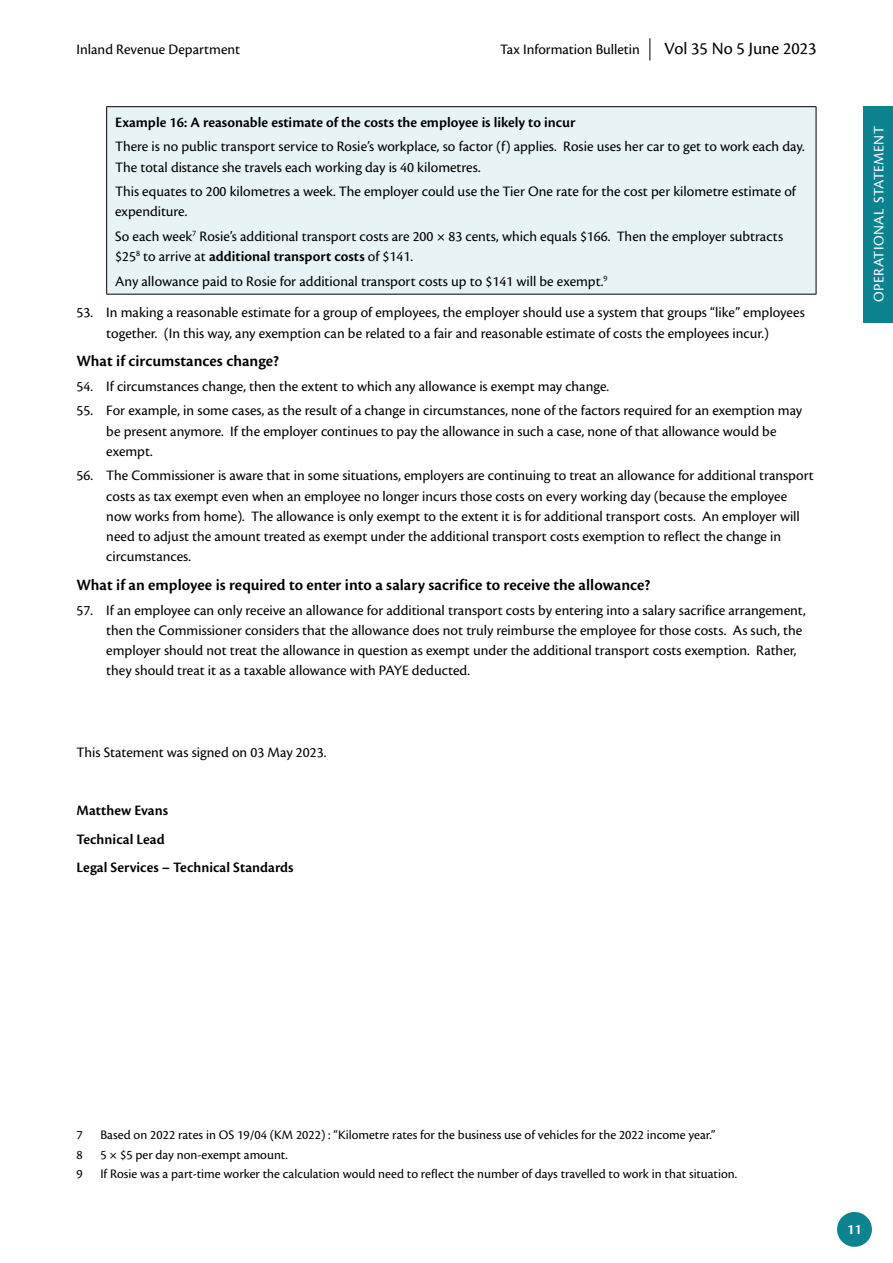
<style>
.page{position:relative;width:893px;height:1263px;background:#fff}
.page>*{position:absolute;margin:0;border:0;box-sizing:border-box;transform-origin:0 0}
.t1{font:18px "Cronos Pro";color:#000}
.t2{font:600 16.5px "Cronos Pro";color:#000}
.t3{font:15px/20.2px "Cronos Pro";color:#000}
.t4{font:600 15px/28.8px "Cronos Pro";color:#000}
.t5{font:15px "Cronos Pro";letter-spacing:.025em;color:#fff}
.t6{font:600 15px "Cronos Pro";color:#fff}
.t7{font:13.5px "Cronos Pro";color:#000}
.s1{font-weight:600}
</style>
<div class="page">
<div style="left:863px;top:106px;width:30px;height:217px;background:#0d8390"></div>
<div style="left:107px;top:107px;width:709px;height:187px;background:#e7f3f4"></div>
<hr style="left:106px;top:106px;width:710px;height:1px;background:#000">
<hr style="left:106px;top:107px;width:1px;height:187px;background:#000">
<hr style="left:816px;top:107px;width:1px;height:187px;background:#000">
<hr style="left:106px;top:294px;width:710px;height:1px;background:#000">
<svg style="left:649px;top:38px;width:1px;height:23px"></svg>
<div style="left:837px;top:1212px;width:35px;height:35px;background:#0d8390;border-radius:50%"></div>
<p class="t3" style="left:77px;top:39px;width:165px">Inland Revenue Department</p>
<p class="t1" style="left:664px;top:38px;width:154px">Vol 35 No 5 June 2023</p>
<p class="t3" style="left:500px;top:39px;width:141px">Tax Information Bulletin</p>
<p class="t4" style="left:115px;top:108px;width:462px">Example 16: A reasonable estimate of the costs the employee is likely to incur</p>
<p class="t3" style="left:115px;top:137px;width:691px">There is no public transport service to Rosie’s workplace, so factor (f) applies. Rosie uses her car to get to work each day.<br>The total distance she travels each working day is 40 kilometres.</p>
<p class="t3" style="left:115px;top:181px;width:682px">This equates to 200 kilometres a week. The employer could use the Tier One rate for the cost per kilometre estimate of expenditure.</p>
<p class="t3" style="left:115px;top:226px;width:669px">So each week<sup>7</sup> Rosie’s additional transport costs are 200 × 83 cents, which equals $166. Then the employer subtracts $25<sup>8</sup> to arrive at <span class="s1">additional transport costs</span> of $141.</p>
<p class="t3" style="left:115px;top:271px;width:494px">Any allowance paid to Rosie for additional transport costs up to $141 will be exempt.<sup>9</sup></p>
<p class="t3" style="left:77px;top:303px;width:730px;text-align:center">53. In making a reasonable estimate for a group of employees, the employer should use a system that groups “like” employees together. (In this way, any exemption can be related to a fair and reasonable estimate of costs the employees incur.)</p>
<p class="t2" style="left:77px;top:352px;width:204px">What if circumstances change?</p>
<p class="t3" style="left:77px;top:376px;width:534px">54. If circumstances change, then the extent to which any allowance is exempt may change.</p>
<p class="t3" style="left:106px;top:401px;width:697px;text-indent:-30px">55. For example, in some cases, as the result of a change in circumstances, none of the factors required for an exemption may be present anymore. If the employer continues to pay the allowance in such a case, none of that allowance would be exempt.</p>
<p class="t3" style="left:106px;top:466px;width:709px;text-indent:-30px">56. The Commissioner is aware that in some situations, employers are continuing to treat an allowance for additional transport costs as tax exempt even when an employee no longer incurs those costs on every working day (because the employee now works from home). The allowance is only exempt to the extent it is for additional transport costs. An employer will need to adjust the amount treated as exempt under the additional transport costs exemption to reflect the change in circumstances.</p>
<p class="t2" style="left:77px;top:575px;width:575px">What if an employee is required to enter into a salary sacrifice to receive the allowance?</p>
<p class="t3" style="left:106px;top:600px;width:701px;text-indent:-30px">57. If an employee can only receive an allowance for additional transport costs by entering into a salary sacrifice arrangement, then the Commissioner considers that the allowance does not truly reimburse the employee for those costs. As such, the employer should not treat the allowance in question as exempt under the additional transport costs exemption. Rather, they should treat it as a taxable allowance with PAYE deducted.</p>
<p class="t3" style="left:77px;top:743px;width:251px">This Statement was signed on 03 May 2023.</p>
<p class="t4" style="left:77px;top:796px;width:219px">Matthew Evans<br>Technical Lead<br>Legal Services – Technical Standards</p>
<p class="t5" style="left:870px;top:302px;width:177px;rotate:-90deg">OPERATIONAL STATEMENT</p>
<p class="t7" style="left:77px;top:1127px;width:8px">7</p>
<p class="t7" style="left:100px;top:1127px;width:616px">Based on 2022 rates in OS 19/04 (KM 2022) : “Kilometre rates for the business use of vehicles for the 2022 income year.”</p>
<p class="t7" style="left:77px;top:1147px;width:8px">8</p>
<p class="t7" style="left:100px;top:1147px;width:189px">5 × $5 per day non-exempt amount.</p>
<p class="t7" style="left:77px;top:1166px;width:8px">9</p>
<p class="t7" style="left:100px;top:1166px;width:638px">If Rosie was a part-time worker the calculation would need to reflect the number of days travelled to work in that situation.</p>
<p class="t6" style="left:847px;top:1220px;width:16px">11</p>
</div>
